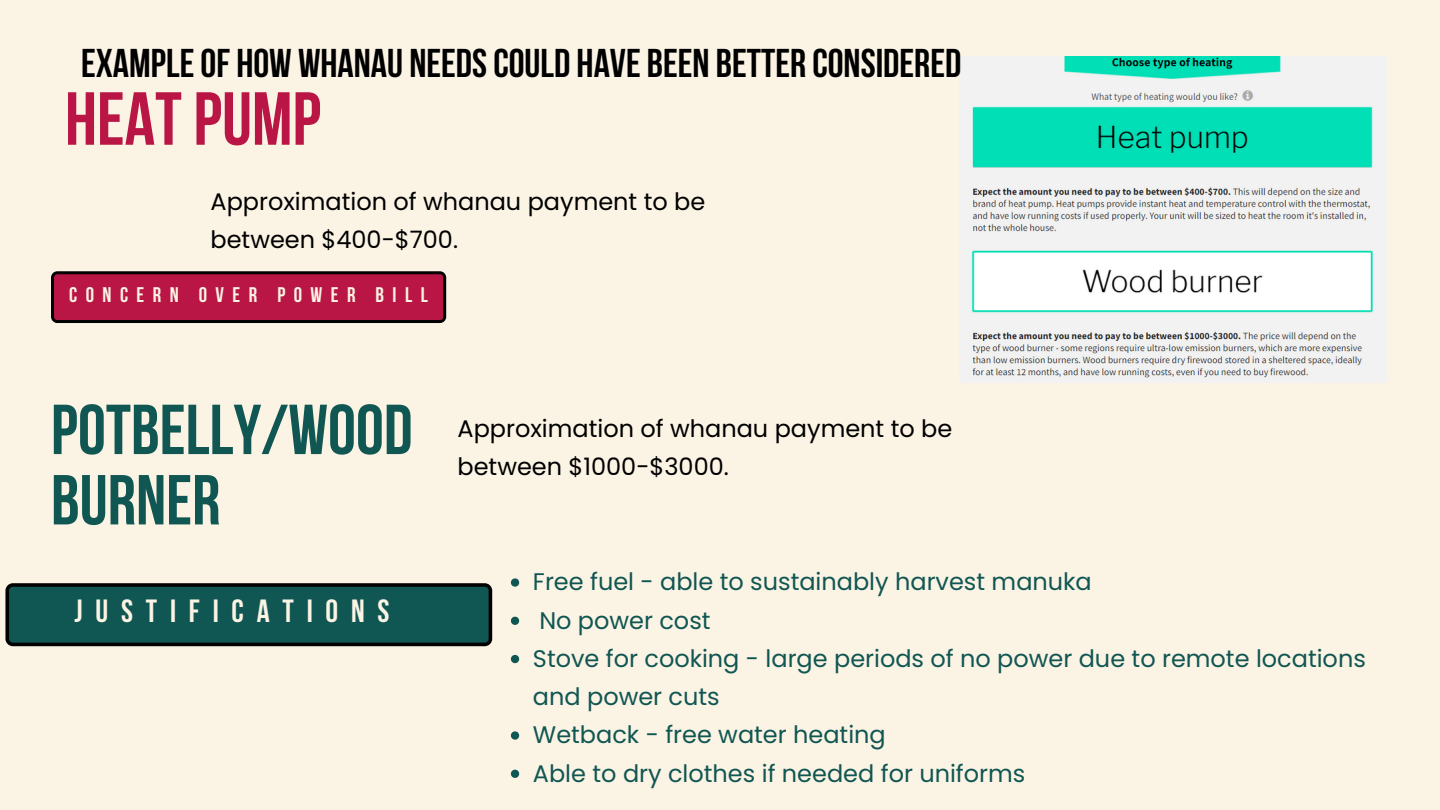
<style>
.page{position:relative;width:1440px;height:810px;background:#fbf3e4}
.page>*{position:absolute;margin:0;border:0;box-sizing:border-box;transform-origin:0 0}
.t1{font:700 75px "Bebas Neue";color:#b91646}
.t2{font:700 70.6px/70.4px "Bebas Neue";color:#105652}
.t3{font:700 40px "Bebas Neue";color:#000}
.t4{font:700 32px "Bebas Neue";letter-spacing:.4em;color:#fbf3e4}
.t5{font:24px/38.2px "Poppins";color:#105652}
.t6{font:24px/38.2px "Poppins";color:#000}
.t7{font:700 21.1px "Bebas Neue";letter-spacing:.4em;color:#fbf3e4}
</style>
<div class="page">
<svg style="left:5px;top:583px;width:487px;height:63px;background:#0f4c48"></svg>
<img style="left:959px;top:57px;width:427px;height:325px">
<svg style="left:51px;top:271px;width:395px;height:52px;background:#a2143e"></svg>
<svg style="left:511px;top:578px;width:8px;height:9px"></svg>
<svg style="left:511px;top:617px;width:8px;height:8px"></svg>
<svg style="left:511px;top:655px;width:8px;height:8px"></svg>
<svg style="left:511px;top:731px;width:8px;height:9px"></svg>
<svg style="left:511px;top:770px;width:8px;height:8px"></svg>
<h3 class="t3" style="left:81px;top:47px;width:882px">EXAMPLEOF HOW WHANAU NEEDSCOULD HAVE BEEN BETTER CONSIDERED</h3>
<h1 class="t1" style="left:65px;top:89px;width:258px">HEATPUMP</h1>
<p class="t6" style="left:211px;top:183px;width:496px">Approximation of whanau payment to be between $400-$700.</p>
<p class="t7" style="left:69px;top:286px;width:360px">CONCERN OVER POWER BILL</p>
<h2 class="t2" style="left:51px;top:401px;width:363px">POTBELLY/WOOD<br>BURNER</h2>
<h3 class="t4" style="left:75px;top:598px;width:316px">JUSTIFICATIONS</h3>
<p class="t6" style="left:458px;top:410px;width:496px">Approximation of whanau payment to be between $1000-$3000.</p>
<p class="t5" style="left:533px;top:563px;width:834px">Free fuel - able to sustainably harvest manuka<br>No power cost<br>Stove for cooking - large periods of no power due to remote locations and power cuts<br>Wetback - free water heating<br>Able to dry clothes if needed for uniforms</p>
</div>
